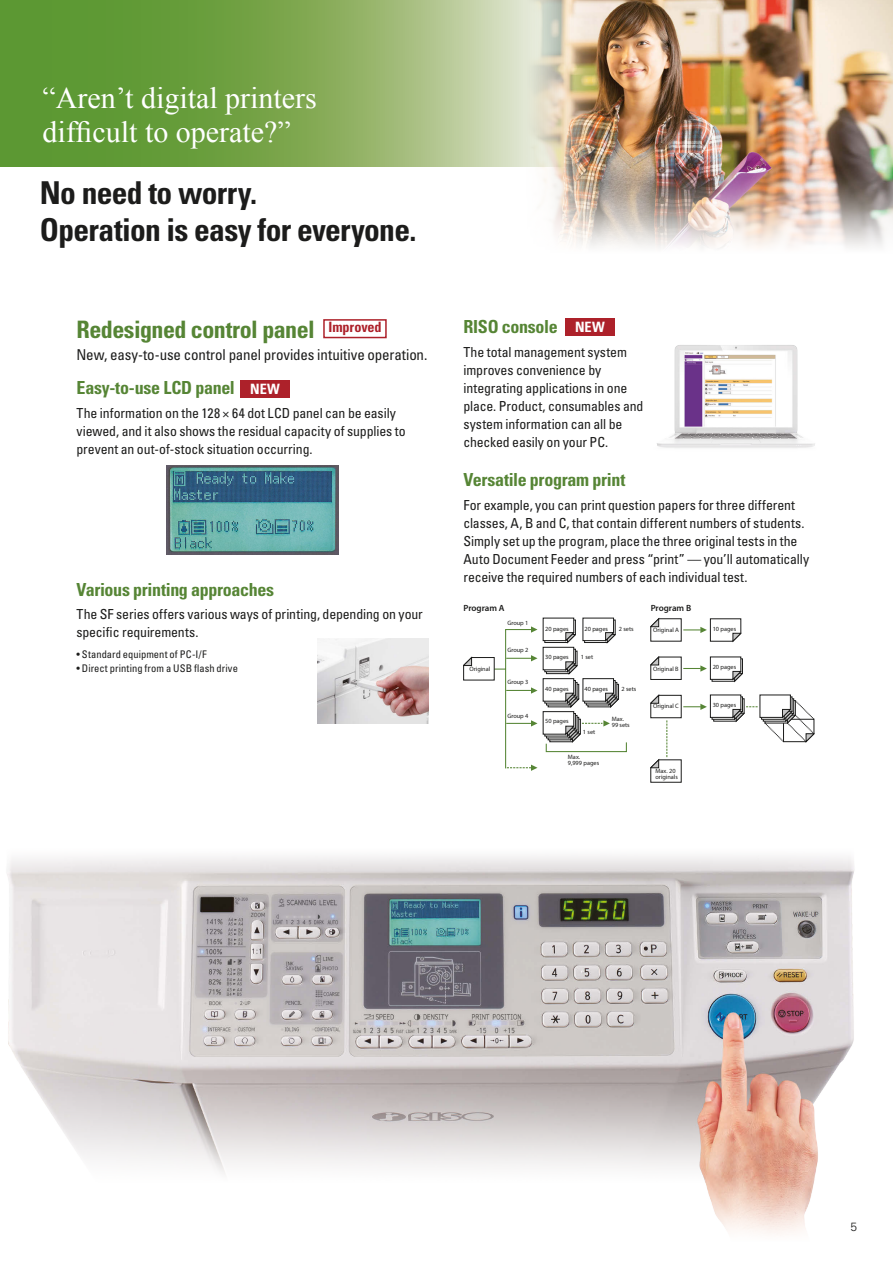
<style>
.page{position:relative;width:893px;height:1263px;background:#fff}
.page>*{position:absolute;margin:0;border:0;box-sizing:border-box;transform-origin:0 0}
.t1{font:700 condensed 31.5px "Univers LT Std";letter-spacing:-.025em;color:#1c1c1b}
.t2{font:30px/34.5px "Times New Roman";color:#fff}
.t3{font:700 condensed 24px "Univers LT Std";letter-spacing:-.02em;color:#568535}
.t4{font:700 condensed 18px "Univers LT Std";letter-spacing:-.02em;color:#568535}
.t5{font:condensed 15px "Univers LT Std";letter-spacing:-.01em;color:#1c1c1b}
.t6{font:700 condensed 14.25px "Univers LT Std";letter-spacing:-.01em;color:#ad212a}
.t7{font:700 condensed 14.25px "Univers LT Std";letter-spacing:.01em;color:#fff}
.t8{font:condensed 13.8px/18px "Univers LT Std";letter-spacing:-.01em;color:#1c1c1b}
.t9{font:300 12px "Univers";color:#1c1c1b}
.t10{font:condensed 10.5px "Univers LT Std";letter-spacing:.005em;color:#1c1c1b}
.t11{font:600 9px "Myriad Pro";letter-spacing:-.005em;color:#1c1c1b}
.t12{font:6.3px/6.3px "Myriad Pro";color:#1c1c1b}
</style>
<div class="page">
<img style="left:541px;top:0;width:352px;height:248px">
<img style="left:7px;top:856px;width:847px;height:378px">
<svg style="left:0;top:0;width:570px;height:167px;background:#8bb063"></svg>
<img style="left:166px;top:466px;width:172px;height:89px">
<img style="left:317px;top:639px;width:112px;height:85px">
<div style="left:323px;top:319px;width:64px;height:19px;border:2px solid #ad212a"></div>
<div style="left:240px;top:380px;width:50px;height:18px;background:#ad212a"></div>
<div style="left:565px;top:318px;width:50px;height:18px;background:#ad212a"></div>
<svg style="left:543px;top:618px;width:84px;height:135px"></svg>
<svg style="left:463px;top:626px;width:74px;height:145px"></svg>
<svg style="left:650px;top:618px;width:91px;height:24px"></svg>
<svg style="left:650px;top:657px;width:93px;height:25px"></svg>
<svg style="left:650px;top:695px;width:164px;height:87px"></svg>
<img style="left:657px;top:345px;width:158px;height:103px">
<p class="t2" style="left:43px;top:80px;width:276px">“Aren’t digital printers difficult to operate?”</p>
<p class="t1" style="left:40px;top:173px;width:219px">No need to worry.</p>
<p class="t1" style="left:40px;top:211px;width:378px">Operation is easy for everyone.</p>
<p class="t3" style="left:76px;top:315px;width:240px">Redesigned control panel</p>
<p class="t5" style="left:76px;top:346px;width:352px">New, easy-to-use control panel provides intuitive operation.</p>
<p class="t4" style="left:76px;top:377px;width:160px">Easy-to-use LCD panel</p>
<p class="t8" style="left:76px;top:404px;width:331px">The information on the 128 × 64 dot LCD panel can be easily viewed, and it also shows the residual capacity of supplies to prevent an out-of-stock situation occurring.</p>
<p class="t6" style="left:328px;top:319px;width:55px">Improved</p>
<p class="t7" style="left:250px;top:380px;width:31px">NEW</p>
<p class="t4" style="left:76px;top:578px;width:199px">Various printing approaches</p>
<p class="t8" style="left:76px;top:605px;width:348px">The SF series offers various ways of printing, depending on your specific requirements.</p>
<p class="t10" style="left:76px;top:648px;width:132px">• Standard equipment of PC-I/F</p>
<p class="t10" style="left:76px;top:661px;width:163px">• Direct printing from a USB flash drive</p>
<p class="t4" style="left:463px;top:315px;width:96px">RISO console</p>
<p class="t8" style="left:463px;top:342px;width:181px">The total management system improves convenience by integrating applications in one place. Product, consumables and system information can all be checked easily on your PC.</p>
<p class="t4" style="left:463px;top:468px;width:163px">Versatile program print</p>
<p class="t8" style="left:463px;top:495px;width:347px">For example, you can print question papers for three different classes, A, B and C, that contain different numbers of students.<br>Simply set up the program, place the three original tests in the Auto Document Feeder and press “print” — you’ll automatically receive the required numbers of each individual test.</p>
<p class="t7" style="left:575px;top:318px;width:31px">NEW</p>
<p class="t11" style="left:463px;top:602px;width:43px">Program A</p>
<p class="t11" style="left:651px;top:602px;width:42px">Program B</p>
<p class="t12" style="left:469px;top:666px;width:22px">Original</p>
<p class="t12" style="left:507px;top:619px;width:23px">Group 1</p>
<p class="t12" style="left:507px;top:646px;width:23px">Group 2</p>
<p class="t12" style="left:507px;top:678px;width:23px">Group 3</p>
<p class="t12" style="left:507px;top:712px;width:23px">Group 4</p>
<p class="t12" style="left:545px;top:625px;width:25px">20 pages</p>
<p class="t12" style="left:545px;top:654px;width:25px">30 pages</p>
<p class="t12" style="left:545px;top:685px;width:25px">40 pages</p>
<p class="t12" style="left:585px;top:685px;width:25px">40 pages</p>
<p class="t12" style="left:545px;top:718px;width:25px">50 pages</p>
<p class="t12" style="left:585px;top:625px;width:25px">20 pages</p>
<p class="t12" style="left:619px;top:625px;width:16px">2 sets</p>
<p class="t12" style="left:581px;top:653px;width:14px">1 set</p>
<p class="t12" style="left:622px;top:686px;width:16px">2 sets</p>
<p class="t12" style="left:612px;top:716px;width:14px">Max.</p>
<p class="t12" style="left:612px;top:722px;width:19px">99 sets</p>
<p class="t12" style="left:583px;top:729px;width:14px">1 set</p>
<p class="t12" style="left:568px;top:754px;width:14px">Max.</p>
<p class="t12" style="left:568px;top:760px;width:33px">9,999 pages</p>
<p class="t12" style="left:653px;top:626px;width:28px">Original A</p>
<p class="t12" style="left:653px;top:665px;width:27px">Original B</p>
<p class="t12" style="left:653px;top:703px;width:27px">Original C</p>
<p class="t12" style="left:655px;top:767px;width:24px">Max. 20 originals</p>
<p class="t12" style="left:713px;top:626px;width:25px">10 pages</p>
<p class="t12" style="left:713px;top:664px;width:25px">20 pages</p>
<p class="t12" style="left:713px;top:701px;width:25px">30 pages</p>
<p class="t9" style="left:850px;top:1219px;width:8px">5</p>
</div>
